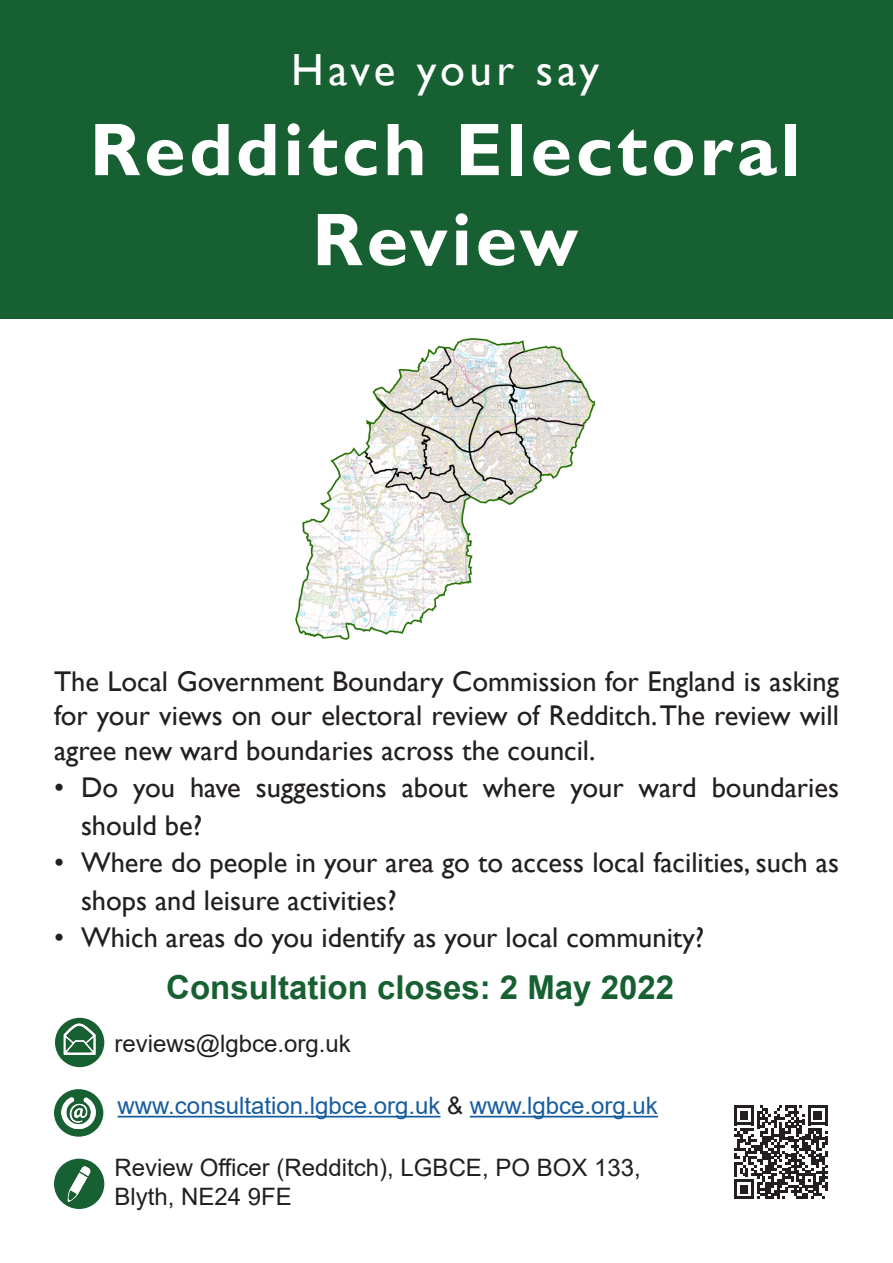
<style>
.page{position:relative;width:893px;height:1263px;background:#fff}
.page>*{position:absolute;margin:0;border:0;box-sizing:border-box;transform-origin:0 0}
.t1{font:700 75px/90px "Gill Sans";letter-spacing:.05em;color:#fff;text-align:center}
.t2{font:45px "Gill Sans";letter-spacing:.09em;color:#fff}
.t3{font:700 33px "Arial";color:#166031}
.t4{font:28.5px/34.2px "Gill Sans";color:#231f20}
.More_Info{font:24px/28.8px "Arial";color:#231f20}
.Body_Text{font:24px "Arial";color:#175d9e}
.s1{color:#231f20}
</style>
<div class="page">
<img style="left:295px;top:338px;width:301px;height:302px">
<div style="left:0;top:0;width:893px;height:319px;background:#166031"></div>
<svg style="left:734px;top:1105px;width:94px;height:94px"></svg>
<div style="left:55px;top:1018px;width:49px;height:49px;background:#166031;border-radius:50%"></div>
<img style="left:63px;top:1023px;width:33px;height:32px">
<div style="left:54px;top:1089px;width:49px;height:48px;background:#166031;border-radius:50%"></div>
<img style="left:62px;top:1097px;width:33px;height:32px">
<div style="left:54px;top:1159px;width:50px;height:50px;background:#166031;border-radius:50%"></div>
<img style="left:61px;top:1166px;width:30px;height:35px">
<hr style="left:118px;top:1116px;width:322px;height:1px;background:#175d9e">
<hr style="left:470px;top:1116px;width:188px;height:1px;background:#175d9e">
<p class="t2" style="left:291px;top:44px;width:310px">Have your say</p>
<p class="t1" style="left:90px;top:107px;width:713px">Redditch Electoral<br>Review</p>
<p class="t4" style="left:54px;top:665px;width:786px;text-align:justify">The Local Government Boundary Commission for England is asking for your views on our electoral review of Redditch. The review will agree new ward boundaries across the council.</p>
<p class="t4" style="left:81px;top:769px;width:759px;line-height:37.5px;text-indent:-27px">• Do you have suggestions about where your ward boundaries should be?</p>
<p class="t4" style="left:81px;top:844px;width:759px;line-height:37.5px;text-indent:-27px">• Where do people in your area go to access local facilities, such as shops and leisure activities?</p>
<p class="t4" style="left:54px;top:921px;width:652px">• Which areas do you identify as your local community?</p>
<p class="t3" style="left:166px;top:964px;width:510px">Consultation closes: 2 May 2022</p>
<p class="More_Info" style="left:114px;top:1029px;width:238px">reviews@lgbce.org.uk</p>
<p class="Body_Text" style="left:118px;top:1089px;width:542px">www.consultation.lgbce.org.uk <span class="s1">&amp;</span> www.lgbce.org.uk</p>
<p class="More_Info" style="left:114px;top:1153px;width:528px">Review Officer (Redditch), LGBCE, PO BOX 133,<br>Blyth, NE24 9FE</p>
</div>
